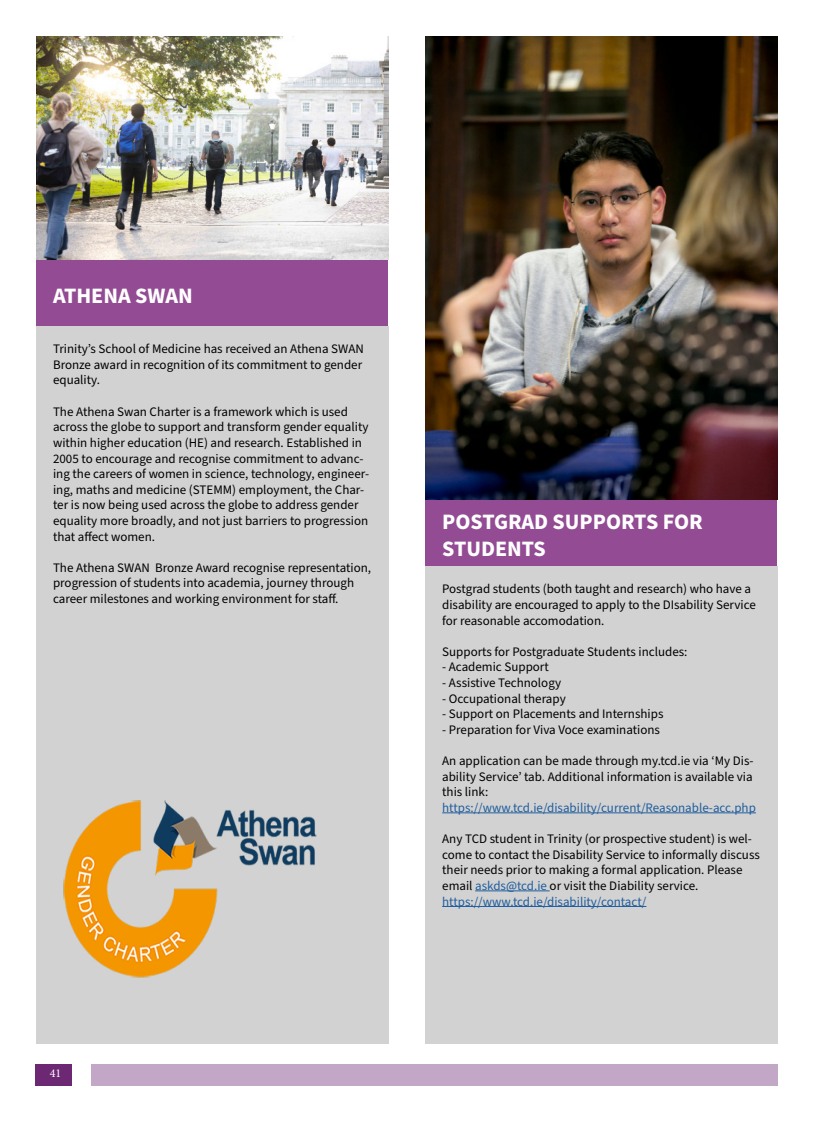
<style>
.page{position:relative;width:814px;height:1122px;background:#fff}
.page>*{position:absolute;margin:0;border:0;box-sizing:border-box;transform-origin:0 0}
.t1{font:700 22px/26.4px "Source Sans Pro";color:#fff}
.t2{font:13px/15.6px "Source Sans Pro";color:#000}
.t3{font:13px "Source Sans Pro";color:#215e9e}
.t4{font:12px "Minion Pro";color:#fff}
.s1{color:#215e9e}
</style>
<div class="page">
<div style="left:36px;top:260px;width:352px;height:66px;background:#934b94"></div>
<div style="left:36px;top:326px;width:353px;height:718px;background:#d2d2d2"></div>
<div style="left:91px;top:1064px;width:686px;height:22px;background:#c2a7c7"></div>
<div style="left:36px;top:1064px;width:36px;height:22px;background:#6d2874"></div>
<img style="left:36px;top:36px;width:352px;height:223px">
<img style="left:426px;top:36px;width:352px;height:464px">
<img style="left:63px;top:800px;width:254px;height:178px">
<div style="left:426px;top:500px;width:351px;height:66px;background:#934b94"></div>
<div style="left:426px;top:566px;width:352px;height:478px;background:#d2d2d2"></div>
<hr style="left:442px;top:812px;width:314px;height:1px;background:#215e9e">
<hr style="left:475px;top:890px;width:74px;height:1px;background:#215e9e">
<hr style="left:442px;top:906px;width:204px;height:1px;background:#215e9e">
<h1 class="t1" style="left:53px;top:283px;width:141px">ATHENA SWAN</h1>
<p class="t2" style="left:53px;top:342px;width:312px">Trinity’s School of Medicine has received an Athena SWAN<br>Bronze award in recognition of its commitment to gender equality.</p>
<p class="t2" style="left:53px;top:404px;width:317px">The Athena Swan Charter is a framework which is used across the globe to support and transform gender equality within higher education (HE) and research. Established in 2005 to encourage and recognise commitment to advanc&shy;ing the careers of women in science, technology, engineer&shy;ing, maths and medicine (STEMM) employment, the Char&shy;ter is now being used across the globe to address gender equality more broadly, and not just barriers to progression that affect women.</p>
<p class="t2" style="left:53px;top:560px;width:319px">The Athena SWAN Bronze Award recognise representation, progression of students into academia, journey through career milestones and working environment for staff.</p>
<p class="t4" style="left:50px;top:1065px;width:13px">41</p>
<h1 class="t1" style="left:442px;top:509px;width:262px">POSTGRAD SUPPORTS FOR<br>STUDENTS</h1>
<p class="t2" style="left:442px;top:582px;width:315px">Postgrad students (both taught and research) who have a disability are encouraged to apply to the DIsability Service for reasonable accomodation.</p>
<p class="t2" style="left:442px;top:644px;width:247px">Supports for Postgraduate Students includes:</p>
<p class="t2" style="left:442px;top:660px;width:108px">- Academic Support</p>
<p class="t2" style="left:442px;top:675px;width:120px">- Assistive Technology</p>
<p class="t2" style="left:442px;top:691px;width:125px">- Occupational therapy</p>
<p class="t2" style="left:442px;top:706px;width:223px">- Support on Placements and Internships</p>
<p class="t2" style="left:442px;top:722px;width:219px">- Preparation for Viva Voce examinations</p>
<p class="t2" style="left:442px;top:753px;width:313px;text-align:justify">An application can be made through my.tcd.ie via ‘My Dis&shy;ability Service’ tab. Additional information is available via this link:</p>
<p class="t3" style="left:442px;top:799px;width:315px">https://www.tcd.ie/disability/current/Reasonable-acc.php</p>
<p class="t2" style="left:442px;top:831px;width:319px">Any TCD student in Trinity (or prospective student) is wel&shy;come to contact the Disability Service to informally discuss their needs prior to making a formal application. Please email <span class="s1">askds@tcd.ie</span> or visit the Diability service. <span class="s1">https://www.tcd.ie/disability/contact/</span></p>
</div>
